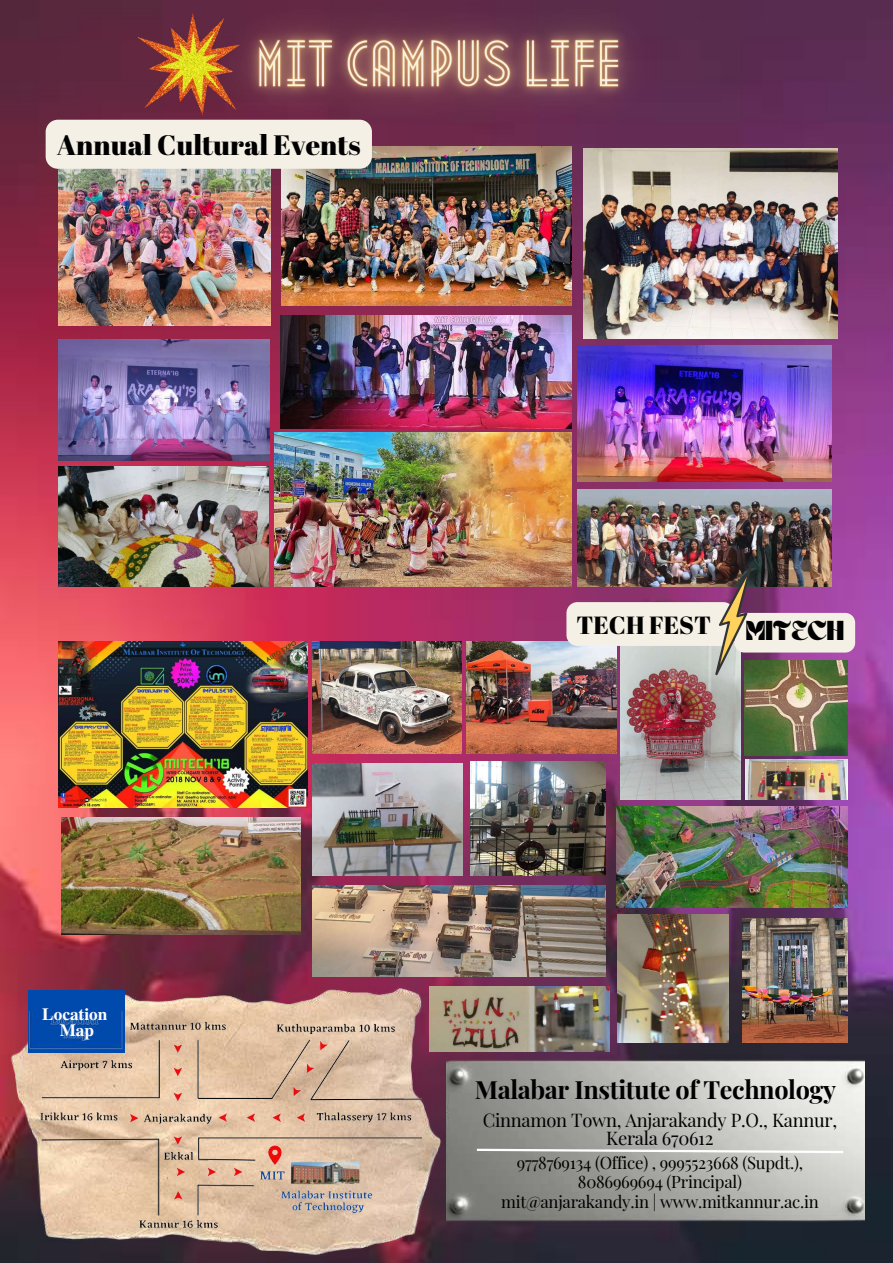
<style>
.page{position:relative;width:893px;height:1263px;background:#fff}
.page>*{position:absolute;margin:0;border:0;box-sizing:border-box;transform-origin:0 0}
.t1{font:27.97px "Abril Fatface";color:#000}
.t2{font:700 25.2px "Playfair Display";letter-spacing:-.015em;color:#000}
.t3{font:24.83px "Abril Fatface";color:#000}
.t4{font:18.38px/18px "Playfair Display";letter-spacing:-.015em;color:#000;text-align:center}
.t5{font:700 17.17px/16.9px "Te X Gyre Termes";color:#fff;text-align:center}
.t6{font:16.73px/19.1px "Playfair Display";letter-spacing:-.015em;color:#000;text-align:center}
.s1{font-family:"Ahsing";font-size:28.28px}
</style>
<div class="page">
<img style="left:0;top:0;width:893px;height:1263px">
<img style="left:0;top:915px;width:527px;height:348px">
<img style="left:446px;top:1017px;width:418px;height:246px">
<svg style="left:474px;top:1147px;width:371px;height:13px"></svg>
<div style="left:29px;top:990px;width:96px;height:62px;background:#004aad"></div>
<img style="left:59px;top:169px;width:211px;height:157px">
<img style="left:583px;top:149px;width:254px;height:190px">
<img style="left:578px;top:345px;width:253px;height:136px">
<img style="left:280px;top:315px;width:291px;height:113px">
<img style="left:275px;top:433px;width:296px;height:153px">
<img style="left:578px;top:489px;width:253px;height:77px">
<img style="left:59px;top:466px;width:209px;height:120px">
<img style="left:59px;top:339px;width:210px;height:122px">
<img style="left:281px;top:169px;width:290px;height:136px">
<img style="left:137px;top:13px;width:55px;height:101px">
<img style="left:59px;top:641px;width:249px;height:166px">
<img style="left:312px;top:641px;width:150px;height:112px">
<img style="left:466px;top:641px;width:150px;height:112px">
<img style="left:312px;top:763px;width:150px;height:113px">
<img style="left:621px;top:675px;width:119px;height:125px">
<img style="left:744px;top:675px;width:103px;height:80px">
<img style="left:61px;top:817px;width:240px;height:118px">
<img style="left:470px;top:761px;width:136px;height:115px">
<img style="left:312px;top:886px;width:293px;height:90px">
<img style="left:616px;top:806px;width:231px;height:102px">
<img style="left:742px;top:919px;width:105px;height:123px">
<img style="left:617px;top:914px;width:111px;height:128px">
<img style="left:429px;top:987px;width:180px;height:65px">
<img style="left:745px;top:759px;width:102px;height:40px">
<img style="left:566px;top:566px;width:289px;height:109px">
<img style="left:19px;top:1011px;width:402px;height:226px">
<img style="left:192px;top:0;width:501px;height:169px">
<div style="left:46px;top:120px;width:326px;height:49px;background:#f5f0e6"></div>
<h1 class="t1" style="left:57px;top:125px;width:305px">Annual Cultural Events</h1>
<p class="t5" style="left:42px;top:1004px;width:66px">Location<br>Map</p>
<h3 class="t3" style="left:576px;top:607px;width:269px">TECH FEST <span class="s1">MITECH</span></h3>
<h2 class="t2" style="left:475px;top:1071px;width:363px">Malabar Institute of Technology</h2>
<p class="t4" style="left:483px;top:1110px;width:356px">Cinnamon Town, Anjarakandy P.O., Kannur,<br>Kerala 670612</p>
<p class="t6" style="left:501px;top:1153px;width:319px">9778769134 (Office) , 9995523668 (Supdt.),<br>8086969694 (Principal)<br>mit@anjarakandy.in | www.mitkannur.ac.in</p>
</div>
